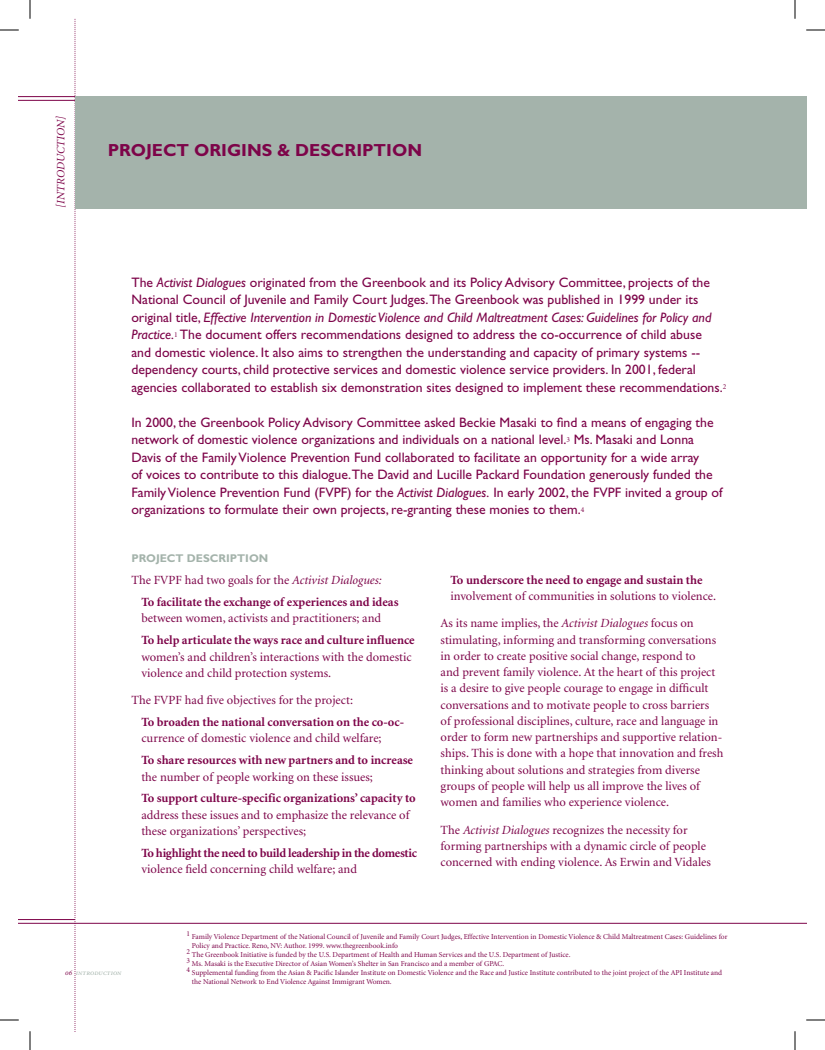
<style>
.page{position:relative;width:825px;height:1050px;background:#fff}
.page>*{position:absolute;margin:0;border:0;box-sizing:border-box;transform-origin:0 0}
.t1{font:700 17.5px "Gill Sans";color:#7d0449}
.t2{font:13.75px/17.5px "Gill Sans";color:#7d0449}
.t3{font:12.5px/16.2px "Minion";color:#7d0449}
.t4{font:700 12.5px/21.9px "Minion";color:#7d0449}
.t5{font:700 12.5px "Minion";letter-spacing:-.02em;color:#7d0449}
.t6{font:700 11.25px "Gill Sans";color:#a4b3ab}
.t7{font:italic 11.25px "Minion";color:#7d0449}
.t8{font:7.5px "Minion";color:#7d0449}
.t9{font:7.5px "Minion Italic SC";color:#a4b3ab}
.s1{font-style:italic}
.s2{font-weight:400}
.s3{font-weight:400;font-style:italic}
.s4{color:#7d0449}
</style>
<div class="page">
<svg style="left:75px;top:19px;width:1px;height:1011px"></svg>
<hr style="left:19px;top:96px;width:56px;height:1px;background:#7d0449">
<hr style="left:19px;top:100px;width:56px;height:1px;background:#7d0449">
<hr style="left:19px;top:919px;width:56px;height:1px;background:#7d0449">
<hr style="left:19px;top:923px;width:56px;height:1px;background:#7d0449">
<div style="left:75px;top:97px;width:731px;height:112px;background:#a4b3ab"></div>
<hr style="left:75px;top:923px;width:731px;height:1px;background:#7d0449">
<svg style="left:0;top:29px;width:19px;height:2px"></svg>
<svg style="left:806px;top:29px;width:19px;height:2px"></svg>
<svg style="left:0;top:1019px;width:19px;height:2px"></svg>
<svg style="left:806px;top:1019px;width:19px;height:2px"></svg>
<svg style="left:29px;top:0;width:2px;height:19px"></svg>
<svg style="left:29px;top:1031px;width:2px;height:19px"></svg>
<svg style="left:794px;top:0;width:2px;height:19px"></svg>
<svg style="left:794px;top:1031px;width:2px;height:19px"></svg>
<p class="t7" style="left:55px;top:208px;width:94px;rotate:-90deg">[INTRODUCTION]</p>
<p class="t1" style="left:108px;top:140px;width:316px">PROJECT ORIGINS &amp; DESCRIPTION</p>
<p class="t2" style="left:131px;top:274px;width:596px">The <span class="s1">Activist Dialogues</span> originated from the Greenbook and its Policy Advisory Committee, projects of the National Council of Juvenile and Family Court Judges.The Greenbook was published in 1999 under its original title, <span class="s1">Effective Intervention in Domestic Violence and Child Maltreatment Cases: Guidelines for Policy and Practice.</span><sup>1</sup> The document offers recommendations designed to address the co-occurrence of child abuse<br>and domestic violence. It also aims to strengthen the understanding and capacity of primary systems -- dependency courts, child protective services and domestic violence service providers. In 2001, federal agencies collaborated to establish six demonstration sites designed to implement these recommendations.<sup>2</sup></p>
<p class="t2" style="left:131px;top:414px;width:593px">In 2000, the Greenbook Policy Advisory Committee asked Beckie Masaki to find a means of engaging the network of domestic violence organizations and individuals on a national level.<sup>3</sup> Ms. Masaki and Lonna Davis of the Family Violence Prevention Fund collaborated to facilitate an opportunity for a wide array<br>of voices to contribute to this dialogue.The David and Lucille Packard Foundation generously funded the Family Violence Prevention Fund (FVPF) for the <span class="s1">Activist Dialogues.</span> In early 2002, the FVPF invited a group of organizations to formulate their own projects, re-granting these monies to them.<sup>4</sup></p>
<p class="t6" style="left:131px;top:552px;width:139px">PROJECT DESCRIPTION</p>
<p class="t4" style="left:141px;top:570px;width:259px;text-indent:-10px"><span class="s2">The FVPF had two goals for the</span> <span class="s3">Activist Dialogues:<br></span>To facilitate the exchange of experiences and ideas</p>
<p class="t3" style="left:141px;top:611px;width:241px">between women, activists and practitioners; and</p>
<p class="t4" style="left:141px;top:630px;width:275px">To help articulate the ways race and culture influence</p>
<p class="t3" style="left:141px;top:649px;width:272px">women’s and children’s interactions with the domestic violence and child protection systems.</p>
<p class="t3" style="left:131px;top:693px;width:223px">The FVPF had five objectives for the project:</p>
<p class="t4" style="left:141px;top:712px;width:264px">To broaden the national conversation on the co-oc-</p>
<p class="t3" style="left:141px;top:731px;width:242px">currence of domestic violence and child welfare;</p>
<p class="t4" style="left:141px;top:750px;width:273px">To share resources with new partners and to increase</p>
<p class="t3" style="left:141px;top:769px;width:233px">the number of people working on these issues;</p>
<p class="t4" style="left:141px;top:788px;width:276px">To support culture-specific organizations’ capacity to</p>
<p class="t3" style="left:141px;top:807px;width:270px">address these issues and to emphasize the relevance of these organizations’ perspectives;</p>
<p class="t5" style="left:141px;top:846px;width:277px">To highlight the need to build leadership in the domestic</p>
<p class="t3" style="left:141px;top:861px;width:217px">violence field concerning child welfare; and</p>
<p class="t4" style="left:451px;top:569px;width:253px">To underscore the need to engage and sustain the</p>
<p class="t3" style="left:451px;top:588px;width:267px">involvement of communities in solutions to violence.</p>
<p class="t3" style="left:441px;top:616px;width:284px">As its name implies, the <span class="s1">Activist Dialogues</span> focus on stimulating, informing and transforming conversations in order to create positive social change, respond to<br>and prevent family violence. At the heart of this project is a desire to give people courage to engage in difficult conversations and to motivate people to cross barriers<br>of professional disciplines, culture, race and language in order to form new partnerships and supportive relation&shy;ships. This is done with a hope that innovation and fresh thinking about solutions and strategies from diverse groups of people will help us all improve the lives of women and families who experience violence.</p>
<p class="t3" style="left:441px;top:822px;width:272px">The <span class="s1">Activist Dialogues</span> recognizes the necessity for forming partnerships with a dynamic circle of people concerned with ending violence. As Erwin and Vidales</p>
<p class="t9" style="left:65px;top:968px;width:58px"><span class="s4">06</span> introduction</p>
<p class="t8" style="left:187px;top:933px;width:542px">1 Family Violence Department of the National Council of Juvenile and Family Court Judges, Effective Intervention in Domestic Violence &amp; Child Maltreatment Cases: Guidelines for</p>
<p class="t8" style="left:192px;top:942px;width:208px">Policy and Practice. Reno, NV: Author. 1999. www.thegreenbook.info</p>
<p class="t8" style="left:187px;top:951px;width:385px">2 The Greenbook Initiative is funded by the U.S. Department of Health and Human Services and the U.S. Department of Justice.</p>
<p class="t8" style="left:187px;top:960px;width:319px">3 Ms. Masaki is the Executive Director of Asian Women’s Shelter in San Francisco and a member of GPAC.</p>
<p class="t8" style="left:187px;top:969px;width:537px">4 Supplemental funding from the Asian &amp; Pacific Islander Institute on Domestic Violence and the Race and Justice Institute contributed to the joint project of the API Institute and</p>
<p class="t8" style="left:192px;top:978px;width:201px">the National Network to End Violence Against Immigrant Women.</p>
</div>
